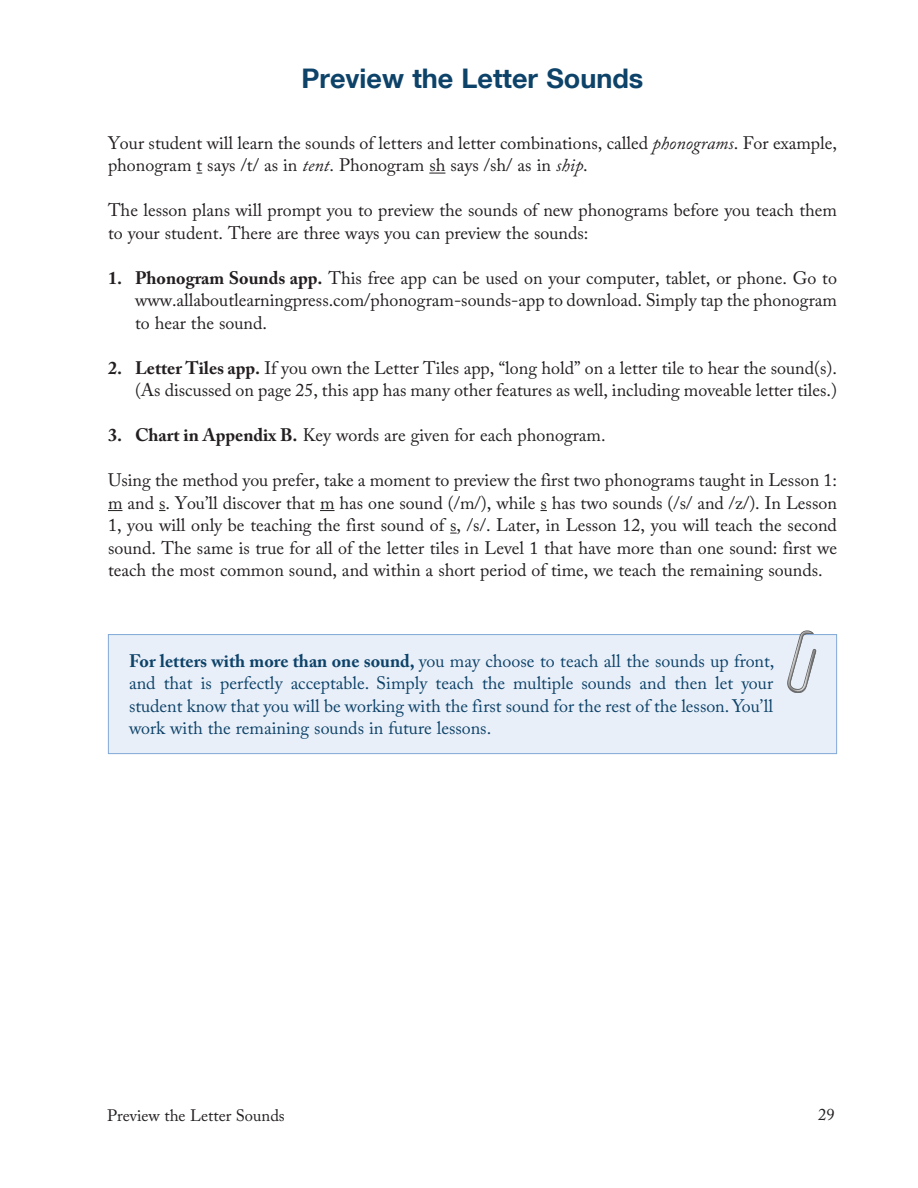
<style>
.page{position:relative;width:918px;height:1188px;background:#fff}
.page>*{position:absolute;margin:0;border:0;box-sizing:border-box;transform-origin:0 0}
.t1{font:700 27px "Helvetica Neue LT Com";color:#0d4269}
.t2{font:18px/22.5px "Adobe Caslon Pro";color:#231f20}
.Paragraph_Main{font:18px/22.5px "Adobe Caslon Pro";color:#0d4269;text-align:justify}
.t3{font:16.5px "Adobe Caslon Pro";color:#231f20}
.s1{font-style:italic}
.s2{font-weight:700}
</style>
<div class="page">
<svg style="left:429px;top:173px;width:16px;height:1px"></svg>
<svg style="left:108px;top:510px;width:15px;height:1px"></svg>
<svg style="left:320px;top:510px;width:15px;height:1px"></svg>
<div style="left:108px;top:635px;width:729px;height:119px;background:#e8eff8"></div>
<div style="left:108px;top:634px;width:729px;height:120px;border:1px solid #83a9d7"></div>
<img style="left:793px;top:630px;width:17px;height:63px">
<svg style="left:787px;top:631px;width:29px;height:61px"></svg>
<p class="t1" style="left:302px;top:62px;width:343px">Preview the Letter Sounds</p>
<p class="t2" style="left:108px;top:131px;width:730px">Your student will learn the sounds of letters and letter combinations, called <span class="s1">phonograms</span>. For example, phonogram t says /t/ as in <span class="s1">tent</span>. Phonogram sh says /sh/ as in <span class="s1">ship</span>.</p>
<p class="t2" style="left:108px;top:199px;width:731px">The lesson plans will prompt you to preview the sounds of new phonograms before you teach them to your student. There are three ways you can preview the sounds:</p>
<p class="t2" style="left:135px;top:266px;width:704px;text-align:justify;text-indent:-27px"><span class="s2">1. Phonogram Sounds app.</span> This free app can be used on your computer, tablet, or phone. Go to www.allaboutlearningpress.com/phonogram-sounds-app to download. Simply tap the phonogram to hear the sound.</p>
<p class="t2" style="left:108px;top:356px;width:731px;text-align:right"><span class="s2">2. Letter Tiles app.</span> If you own the Letter Tiles app, “long hold” on a letter tile to hear the sound(s). (As discussed on page 25, this app has many other features as well, including moveable letter tiles.)</p>
<p class="t2" style="left:108px;top:424px;width:499px"><span class="s2">3. Chart in Appendix B.</span> Key words are given for each phonogram.</p>
<p class="t2" style="left:108px;top:469px;width:731px;text-align:justify">Using the method you prefer, take a moment to preview the first two phonograms taught in Lesson 1: m and s. You’ll discover that m has one sound (/m/), while s has two sounds (/s/ and /z/). In Lesson 1, you will only be teaching the first sound of s, /s/. Later, in Lesson 12, you will teach the second sound. The same is true for all of the letter tiles in Level 1 that have more than one sound: first we teach the most common sound, and within a short period of time, we teach the remaining sounds.</p>
<p class="Paragraph_Main" style="left:129px;top:649px;width:647px"><span class="s2">For letters with more than one sound,</span> you may choose to teach all the sounds up front, and that is perfectly acceptable. Simply teach the multiple sounds and then let your student know that you will be working with the first sound for the rest of the lesson. You’ll work with the remaining sounds in future lessons.</p>
<p class="t3" style="left:107px;top:1106px;width:179px">Preview the Letter Sounds</p>
<p class="t3" style="left:818px;top:1104px;width:18px">29</p>
</div>
